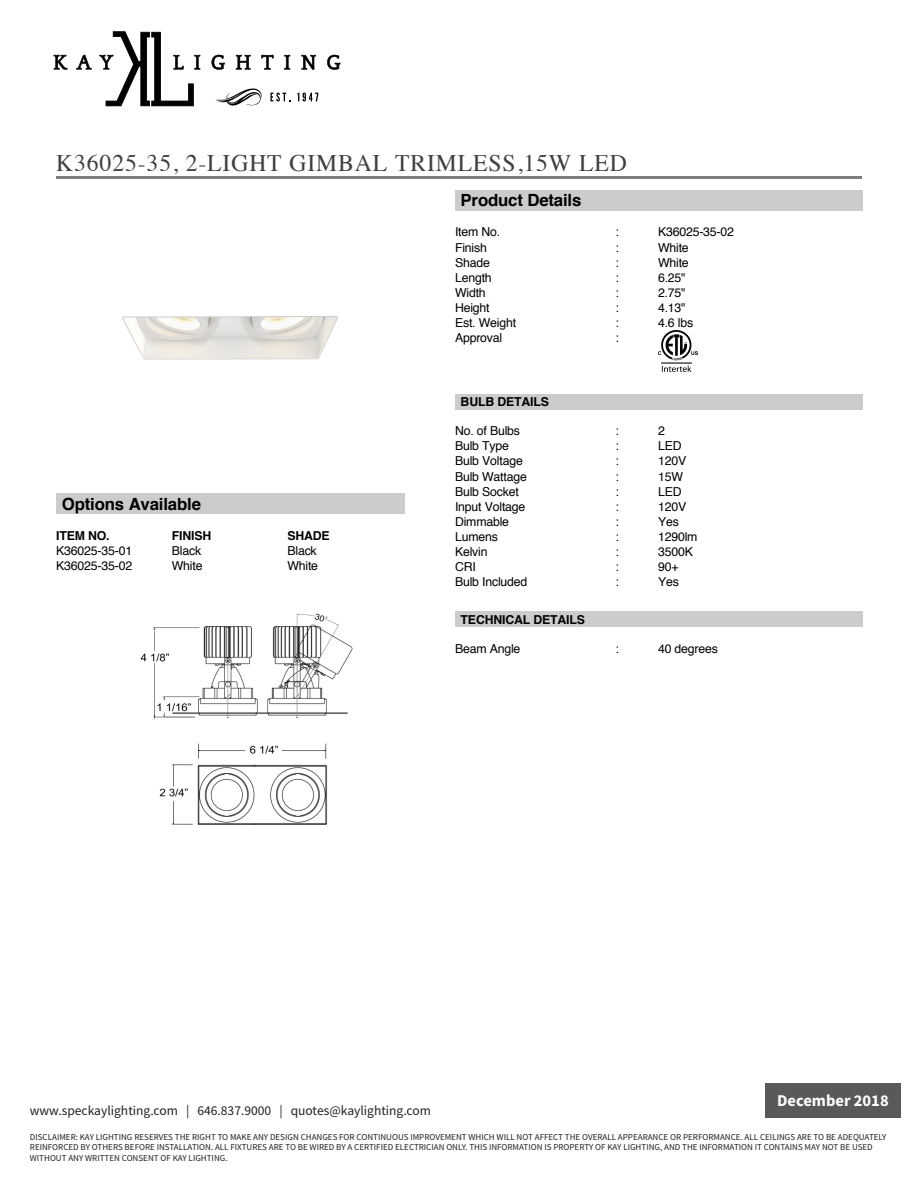
<style>
.page{position:relative;width:918px;height:1188px;background:#fff}
.page>*{position:absolute;margin:0;border:0;box-sizing:border-box;transform-origin:0 0}
.t1{font:23.7px "Times";letter-spacing:.035em;color:#3f3f3f}
.t2{font:700 16.8px "Helvetica";letter-spacing:-.01em;color:#000}
.t3{font:700 16.5px "Source Sans Pro";color:#fff}
.t4{font:13.5px "Source Sans Pro";color:#231f20}
.t5{font:12.3px "Helvetica";letter-spacing:-.015em;color:#000}
.t6{font:700 12.3px "Helvetica";letter-spacing:-.015em;color:#000}
.t7{font:9px/10.8px "Source Sans Pro";color:#231f20}
</style>
<div class="page">
<hr style="left:56px;top:176px;width:806px;height:3px;background:#7f7f7f">
<img style="left:122px;top:316px;width:216px;height:44px">
<div style="left:56px;top:494px;width:349px;height:20px;background:#ccc"></div>
<img style="left:140px;top:613px;width:213px;height:212px">
<div style="left:455px;top:190px;width:407px;height:20px;background:#ccc"></div>
<img style="left:658px;top:330px;width:39px;height:42px">
<div style="left:455px;top:394px;width:407px;height:15px;background:#ccc"></div>
<div style="left:455px;top:612px;width:407px;height:15px;background:#ccc"></div>
<svg style="left:270px;top:93px;width:20px;height:8px"></svg>
<svg style="left:297px;top:93px;width:21px;height:8px"></svg>
<svg style="left:54px;top:55px;width:14px;height:15px"></svg>
<svg style="left:76px;top:55px;width:16px;height:15px"></svg>
<svg style="left:211px;top:55px;width:14px;height:15px"></svg>
<svg style="left:236px;top:55px;width:15px;height:15px"></svg>
<svg style="left:261px;top:55px;width:13px;height:15px"></svg>
<svg style="left:284px;top:55px;width:6px;height:15px"></svg>
<svg style="left:301px;top:55px;width:15px;height:15px"></svg>
<svg style="left:327px;top:55px;width:13px;height:15px"></svg>
<svg style="left:215px;top:88px;width:47px;height:18px"></svg>
<svg style="left:99px;top:31px;width:101px;height:75px"></svg>
<div style="left:765px;top:1083px;width:135px;height:35px;background:#59595c"></div>
<h1 class="t1" style="left:56px;top:141px;width:572px">K36025-35, 2-LIGHT GIMBAL TRIMLESS,15W LED</h1>
<h2 class="t2" style="left:62px;top:491px;width:141px">Options Available</h2>
<h3 class="t6" style="left:56px;top:526px;width:55px">ITEM NO.</h3>
<h3 class="t6" style="left:172px;top:526px;width:41px">FINISH</h3>
<h3 class="t6" style="left:287px;top:526px;width:44px">SHADE</h3>
<h3 class="t5" style="left:56px;top:542px;width:78px">K36025-35-01</h3>
<h3 class="t5" style="left:172px;top:542px;width:31px">Black</h3>
<h3 class="t5" style="left:287px;top:542px;width:31px">Black</h3>
<h3 class="t5" style="left:56px;top:557px;width:78px">K36025-35-02</h3>
<h3 class="t5" style="left:172px;top:557px;width:32px">White</h3>
<h3 class="t5" style="left:287px;top:557px;width:32px">White</h3>
<h2 class="t2" style="left:461px;top:187px;width:122px">Product Details</h2>
<h3 class="t5" style="left:455px;top:223px;width:47px">Item No.</h3>
<h3 class="t5" style="left:616px;top:223px;width:5px">:</h3>
<h3 class="t5" style="left:658px;top:223px;width:78px">K36025-35-02</h3>
<h3 class="t5" style="left:455px;top:238px;width:33px">Finish</h3>
<h3 class="t5" style="left:616px;top:238px;width:5px">:</h3>
<h3 class="t5" style="left:658px;top:238px;width:32px">White</h3>
<h3 class="t5" style="left:455px;top:253px;width:36px">Shade</h3>
<h3 class="t5" style="left:616px;top:253px;width:5px">:</h3>
<h3 class="t5" style="left:658px;top:253px;width:32px">White</h3>
<h3 class="t5" style="left:455px;top:268px;width:38px">Length</h3>
<h3 class="t5" style="left:616px;top:268px;width:5px">:</h3>
<h3 class="t5" style="left:658px;top:268px;width:29px">6.25"</h3>
<h3 class="t5" style="left:455px;top:283px;width:32px">Width</h3>
<h3 class="t5" style="left:616px;top:283px;width:5px">:</h3>
<h3 class="t5" style="left:658px;top:283px;width:29px">2.75"</h3>
<h3 class="t5" style="left:455px;top:298px;width:36px">Height</h3>
<h3 class="t5" style="left:616px;top:298px;width:5px">:</h3>
<h3 class="t5" style="left:658px;top:298px;width:29px">4.13"</h3>
<h3 class="t5" style="left:455px;top:313px;width:63px">Est. Weight</h3>
<h3 class="t5" style="left:616px;top:313px;width:5px">:</h3>
<h3 class="t5" style="left:658px;top:313px;width:37px">4.6 lbs</h3>
<h3 class="t5" style="left:455px;top:328px;width:49px">Approval</h3>
<h3 class="t5" style="left:616px;top:328px;width:5px">:</h3>
<h3 class="t6" style="left:461px;top:392px;width:90px">BULB DETAILS</h3>
<h3 class="t5" style="left:455px;top:421px;width:67px">No. of Bulbs</h3>
<h3 class="t5" style="left:616px;top:421px;width:5px">:</h3>
<h3 class="t5" style="left:658px;top:421px;width:8px">2</h3>
<h3 class="t5" style="left:455px;top:437px;width:55px">Bulb Type</h3>
<h3 class="t5" style="left:616px;top:437px;width:5px">:</h3>
<h3 class="t5" style="left:658px;top:437px;width:25px">LED</h3>
<h3 class="t5" style="left:455px;top:452px;width:69px">Bulb Voltage</h3>
<h3 class="t5" style="left:616px;top:452px;width:5px">:</h3>
<h3 class="t5" style="left:658px;top:452px;width:30px">120V</h3>
<h3 class="t5" style="left:455px;top:467px;width:73px">Bulb Wattage</h3>
<h3 class="t5" style="left:616px;top:467px;width:5px">:</h3>
<h3 class="t5" style="left:658px;top:467px;width:26px">15W</h3>
<h3 class="t5" style="left:455px;top:482px;width:65px">Bulb Socket</h3>
<h3 class="t5" style="left:616px;top:482px;width:5px">:</h3>
<h3 class="t5" style="left:658px;top:482px;width:25px">LED</h3>
<h3 class="t5" style="left:455px;top:497px;width:72px">Input Voltage</h3>
<h3 class="t5" style="left:616px;top:497px;width:5px">:</h3>
<h3 class="t5" style="left:658px;top:497px;width:30px">120V</h3>
<h3 class="t5" style="left:455px;top:512px;width:56px">Dimmable</h3>
<h3 class="t5" style="left:616px;top:512px;width:5px">:</h3>
<h3 class="t5" style="left:658px;top:512px;width:22px">Yes</h3>
<h3 class="t5" style="left:455px;top:527px;width:44px">Lumens</h3>
<h3 class="t5" style="left:616px;top:527px;width:5px">:</h3>
<h3 class="t5" style="left:658px;top:527px;width:41px">1290lm</h3>
<h3 class="t5" style="left:455px;top:542px;width:34px">Kelvin</h3>
<h3 class="t5" style="left:616px;top:542px;width:5px">:</h3>
<h3 class="t5" style="left:658px;top:542px;width:36px">3500K</h3>
<h3 class="t5" style="left:455px;top:557px;width:22px">CRI</h3>
<h3 class="t5" style="left:616px;top:557px;width:5px">:</h3>
<h3 class="t5" style="left:658px;top:557px;width:22px">90+</h3>
<h3 class="t5" style="left:455px;top:573px;width:74px">Bulb Included</h3>
<h3 class="t5" style="left:616px;top:573px;width:5px">:</h3>
<h3 class="t5" style="left:658px;top:573px;width:22px">Yes</h3>
<h3 class="t6" style="left:461px;top:610px;width:126px">TECHNICAL DETAILS</h3>
<h3 class="t5" style="left:455px;top:639px;width:67px">Beam Angle</h3>
<h3 class="t5" style="left:616px;top:639px;width:5px">:</h3>
<h3 class="t5" style="left:658px;top:639px;width:61px">40 degrees</h3>
<h3 class="t3" style="left:777px;top:1089px;width:113px">December 2018</h3>
<h3 class="t4" style="left:30px;top:1102px;width:403px">www.speckaylighting.com | 646.837.9000 | quotes@kaylighting.com</h3>
<p class="t7" style="left:30px;top:1131px;width:858px">DISCLAIMER: KAY LIGHTING RESERVES THE RIGHT TO MAKE ANY DESIGN CHANGES FOR CONTINUOUS IMPROVEMENT WHICH WILL NOT AFFECT THE OVERALL APPEARANCE OR PERFORMANCE. ALL CEILINGS ARE TO BE ADEQUATELY<br>REINFORCED BY OTHERS BEFORE INSTALLATION. ALL FIXTURES ARE TO BE WIRED BY A CERTIFIED ELECTRICIAN ONLY. THIS INFORMATION IS PROPERTY OF KAY LIGHTING, AND THE INFORMATION IT CONTAINS MAY NOT BE USED<br>WITHOUT ANY WRITTEN CONSENT OF KAY LIGHTING.</p>
</div>
